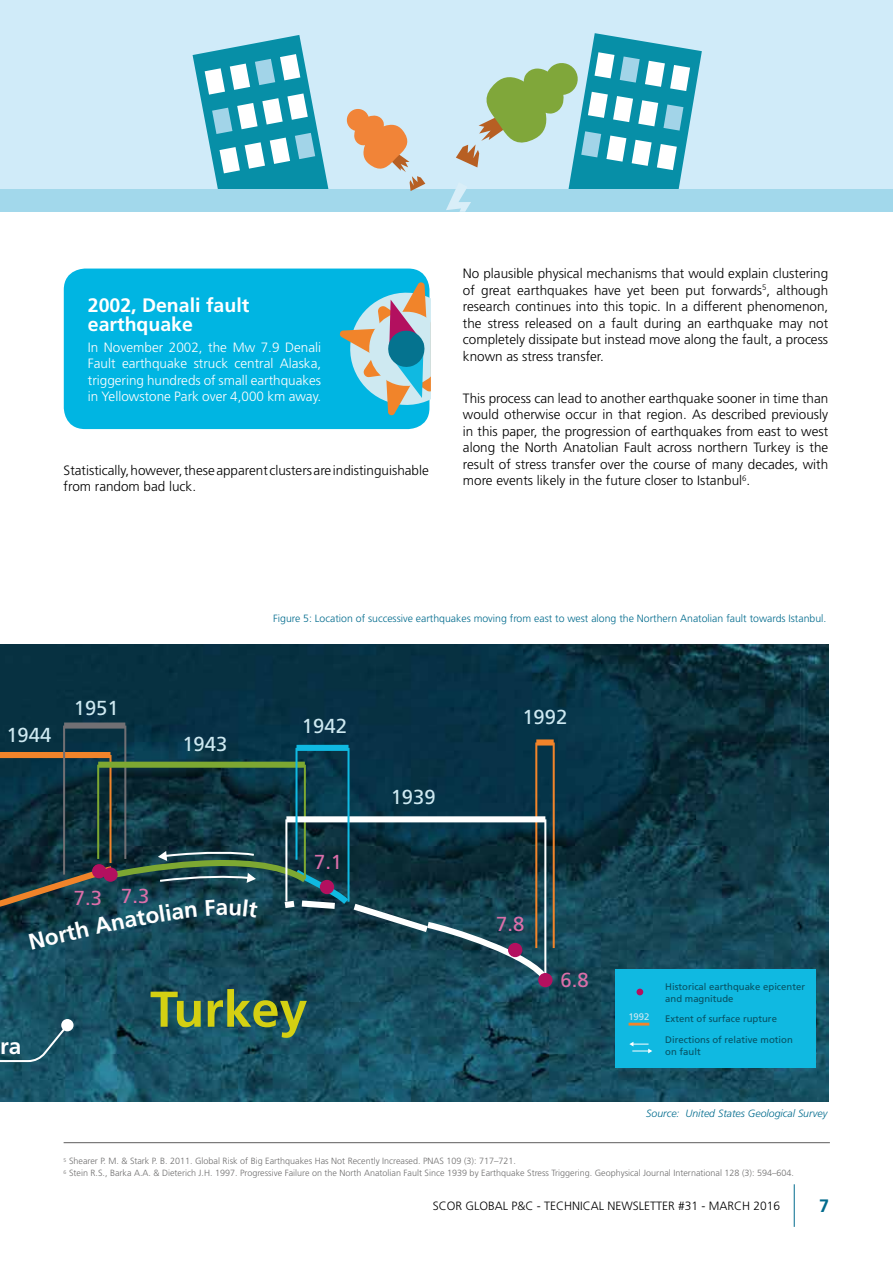
<style>
.page{position:relative;width:893px;height:1263px;background:#fff}
.page>*{position:absolute;margin:0;border:0;box-sizing:border-box;transform-origin:0 0}
.t1{font:700 50.25px "Frutiger LT Std";color:#d4d012}
.t2{font:700 22.5px "Frutiger LT Std";color:#fff}
.t3{font:20.25px "Frutiger LT Std";color:#cee9f1}
.t4{font:20.25px "Frutiger LT Std";color:#db6fa9}
.t5{font:700 19.5px/19.5px "Frutiger LT Std";color:#fff}
.t6{font:700 18px "Frutiger LT Std";color:#006b8d}
.t7{font:300 13.5px/16.5px "Frutiger LT Std";color:#000;text-align:justify}
.t8{font:300 13.5px/16.5px "Frutiger LT Std";color:#fff;text-align:justify}
.t9{font:300 12px "Frutiger LT Std";color:#000}
.t10{font:300 10.5px "Frutiger LT Std";color:#006b8d}
.t11{font:italic 300 10.5px "Frutiger LT Std";color:#006b8d}
.t12{font:9.45px/11.4px "Frutiger LT Std";color:#075163}
.t13{font:9.45px "Frutiger LT Std";color:#cee9f1}
.t14{font:300 9px/12px "Frutiger LT Std";color:#706f6f}
</style>
<div class="page">
<div style="left:0;top:0;width:893px;height:212px;background:#d0ebf9"></div>
<img style="left:0;top:645px;width:828px;height:456px">
<svg style="left:0;top:1022px;width:70px;height:41px;background:#255d6f"></svg>
<div style="left:61px;top:1019px;width:13px;height:12px;background:#fff;border-radius:50%"></div>
<hr style="left:97px;top:765px;width:2px;height:94px;background:#7da832">
<hr style="left:109px;top:755px;width:3px;height:108px;background:#f1842a">
<hr style="left:304px;top:765px;width:2px;height:114px;background:#7da832">
<hr style="left:285px;top:819px;width:2px;height:82px;background:#fff">
<hr style="left:535px;top:742px;width:2px;height:206px;background:#f1842a">
<hr style="left:553px;top:742px;width:2px;height:206px;background:#f1842a">
<hr style="left:544px;top:819px;width:2px;height:163px;background:#fff">
<div style="left:0;top:752px;width:110px;height:6px;background:#f1842a"></div>
<hr style="left:124px;top:725px;width:2px;height:134px;background:#717074">
<div style="left:64px;top:722px;width:61px;height:7px;background:#717074"></div>
<hr style="left:63px;top:725px;width:2px;height:149px;background:#717074">
<div style="left:98px;top:762px;width:207px;height:6px;background:#7da832"></div>
<div style="left:286px;top:816px;width:259px;height:6px;background:#fff"></div>
<div style="left:536px;top:739px;width:18px;height:6px;background:#f1842a"></div>
<hr style="left:295px;top:748px;width:3px;height:112px;background:#10b9e1">
<hr style="left:347px;top:748px;width:3px;height:154px;background:#10b9e1">
<div style="left:296px;top:745px;width:52px;height:6px;background:#10b9e1"></div>
<div style="left:615px;top:969px;width:201px;height:98px;background:#10b9e1"></div>
<hr style="left:629px;top:1023px;width:20px;height:2px;background:#f1842a">
<div style="left:636px;top:989px;width:7px;height:6px;background:#b3105f;border-radius:50%"></div>
<svg style="left:629px;top:1042px;width:23px;height:11px"></svg>
<hr style="left:64px;top:1142px;width:766px;height:1px;background:#706f6f">
<svg style="left:193px;top:35px;width:136px;height:154px"></svg>
<div style="left:0;top:189px;width:893px;height:23px;background:#a2d8eb"></div>
<svg style="left:446px;top:33px;width:256px;height:179px"></svg>
<svg style="left:346px;top:109px;width:79px;height:82px"></svg>
<div style="left:64px;top:269px;width:365px;height:160px;background:#00b5e2;border-radius:21px"></div>
<svg style="left:339px;top:281px;width:92px;height:135px"></svg>
<hr style="left:794px;top:1184px;width:1px;height:43px;background:#006b8d">
<svg style="left:0;top:848px;width:554px;height:140px;background:#1f4752"></svg>
<h3 class="t5" style="left:88px;top:295px;width:163px">2002, Denali fault earthquake</h3>
<p class="t8" style="left:88px;top:339px;width:235px">In November 2002, the Mw 7.9 Denali Fault earthquake struck central Alaska, triggering hundreds of small earthquakes in Yellowstone Park over 4,000 km away.</p>
<p class="t7" style="left:64px;top:462px;width:367px">Statistically, however, these apparent clusters are indistinguishable from random bad luck.</p>
<p class="t7" style="left:463px;top:265px;width:367px">No plausible physical mechanisms that would explain clustering of great earthquakes have yet been put forwards<sup>5</sup>, although research continues into this topic. In a different phenomenon, the stress released on a fault during an earthquake may not completely dissipate but instead move along the fault, a process known as stress transfer.</p>
<p class="t7" style="left:463px;top:390px;width:367px">This process can lead to another earthquake sooner in time than would otherwise occur in that region. As described previously in this paper, the progression of earthquakes from east to west along the North Anatolian Fault across northern Turkey is the result of stress transfer over the course of many decades, with more events likely in the future closer to Istanbul<sup>6</sup>.</p>
<h3 class="t3" style="left:6px;top:723px;width:47px">1944</h3>
<h3 class="t3" style="left:74px;top:696px;width:47px">1951</h3>
<h3 class="t3" style="left:182px;top:732px;width:47px">1943</h3>
<h3 class="t4" style="left:74px;top:885px;width:77px">7.3 7.3</h3>
<h2 class="t2" style="left:42px;top:925px;width:47px;rotate:-13deg">orth</h2>
<p class="t10" style="left:273px;top:612px;width:555px">Figure 5: Location of successive earthquakes moving from east to west along the Northern Anatolian fault towards Istanbul.</p>
<h3 class="t3" style="left:302px;top:714px;width:47px">1942</h3>
<h3 class="t4" style="left:314px;top:850px;width:30px">7.1</h3>
<h3 class="t3" style="left:391px;top:785px;width:47px">1939</h3>
<h3 class="t3" style="left:522px;top:705px;width:47px">1992</h3>
<h3 class="t4" style="left:496px;top:912px;width:30px">7.8</h3>
<h2 class="t2" style="left:0;top:1033px;width:23px">ra</h2>
<h1 class="t1" style="left:150px;top:980px;width:159px">Turkey</h1>
<h3 class="t4" style="left:560px;top:968px;width:30px">6.8</h3>
<p class="t13" style="left:628px;top:1011px;width:23px">1992</p>
<p class="t12" style="left:665px;top:981px;width:141px">Historical earthquake epicenter and magnitude</p>
<p class="t12" style="left:665px;top:1013px;width:113px">Extent of surface rupture</p>
<p class="t12" style="left:665px;top:1034px;width:129px">Directions of relative motion on fault</p>
<p class="t11" style="left:646px;top:1107px;width:183px">Source: United States Geological Survey</p>
<p class="t14" style="left:64px;top:1155px;width:732px"><sup>5</sup> Shearer P. M. &amp; Stark P. B. 2011. Global Risk of Big Earthquakes Has Not Recently Increased. PNAS 109 (3): 717–721.<br><sup>6</sup> Stein R.S., Barka A.A. &amp; Dieterich J.H. 1997. Progressive Failure on the North Anatolian Fault Since 1939 by Earthquake Stress Triggering. Geophysical Journal International 128 (3): 594–604.</p>
<p class="t9" style="left:433px;top:1199px;width:349px">SCOR GLOBAL P&amp;C - TECHNICAL NEWSLETTER #31 - MARCH 2016</p>
<h3 class="t6" style="left:819px;top:1195px;width:12px">7</h3>
</div>
